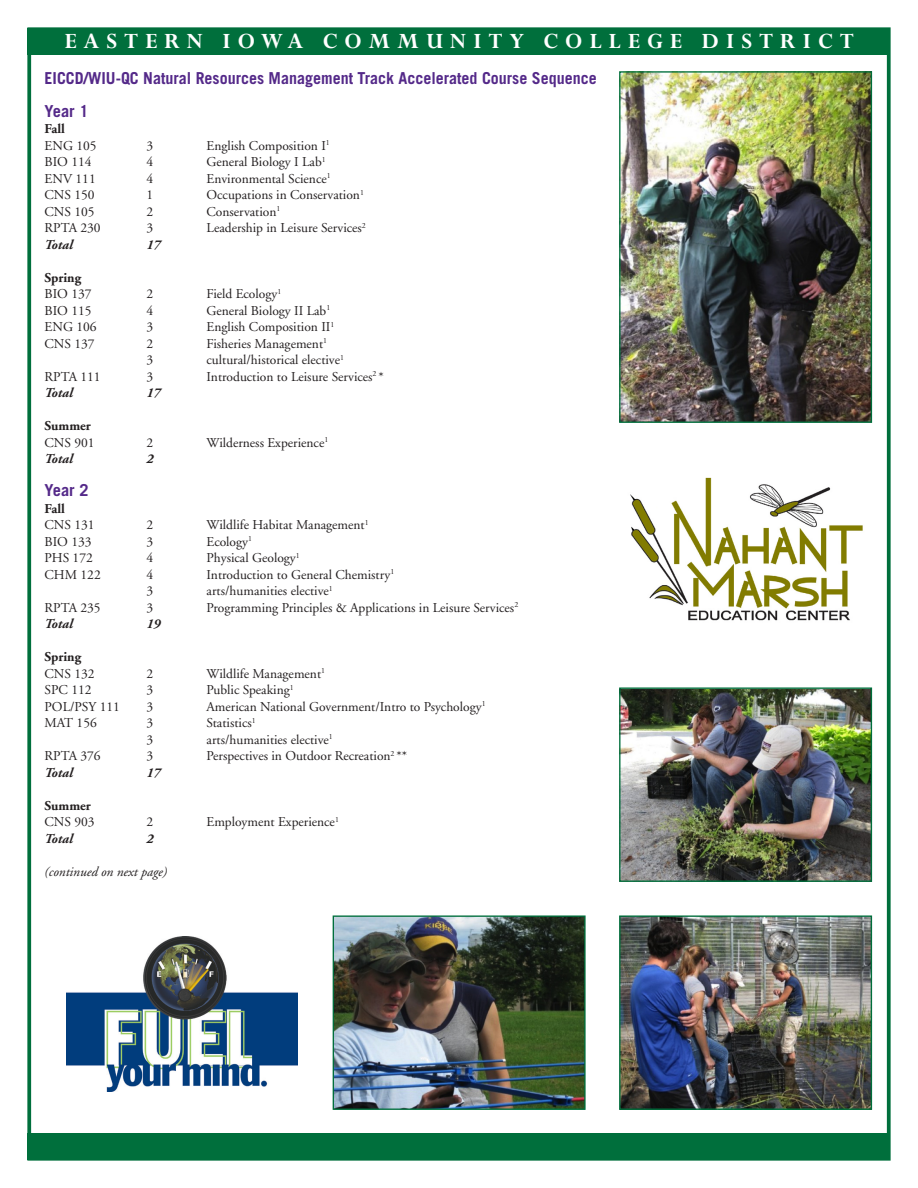
<style>
.page{position:relative;width:918px;height:1188px;background:#fff}
.page>*{position:absolute;margin:0;border:0;box-sizing:border-box;transform-origin:0 0}
.t1{font:700 24px "Perpetua";letter-spacing:.29em;color:#fff}
.heading_sub_b{font:700 16.5px "Trade Gothic";color:#542989}
.unindented_0{font:13.5px "Adobe Garamond";color:#231f20}
.unindented_0-2{font:italic 700 13.5px "Adobe Garamond";color:#231f20}
.unordered_0{font:700 13.5px "Adobe Garamond";color:#231f20}
.unindented_0-3{font:italic 13.5px "Adobe Garamond";color:#231f20}
</style>
<div class="page">
<div style="left:28px;top:1133px;width:862px;height:27px;background:#006f3c"></div>
<img style="left:621px;top:73px;width:249px;height:348px">
<div style="left:619px;top:71px;width:253px;height:352px;border:1px solid #006f3c"></div>
<img style="left:621px;top:917px;width:249px;height:191px">
<div style="left:619px;top:915px;width:253px;height:195px;border:1px solid #006f3c"></div>
<img style="left:335px;top:917px;width:249px;height:191px">
<div style="left:333px;top:915px;width:253px;height:195px;border:1px solid #006f3c"></div>
<img style="left:621px;top:689px;width:249px;height:191px">
<div style="left:619px;top:687px;width:253px;height:195px;border:1px solid #006f3c"></div>
<div style="left:28px;top:28px;width:862px;height:27px;background:#006f3c"></div>
<img style="left:630px;top:477px;width:233px;height:144px">
<img style="left:66px;top:936px;width:231px;height:155px">
<p class="t1" style="left:64px;top:29px;width:791px">EASTERN IOWA COMMUNITY COLLEGE DISTRICT</p>
<p class="heading_sub_b" style="left:45px;top:68px;width:554px">EICCD/WIU-QC Natural Resources Management Track Accelerated Course Sequence</p>
<p class="heading_sub_b" style="left:45px;top:101px;width:46px">Year 1</p>
<p class="unordered_0" style="left:45px;top:121px;width:22px">Fall</p>
<p class="unindented_0" style="left:45px;top:138px;width:54px">ENG 105</p>
<p class="unindented_0" style="left:147px;top:138px;width:8px">3</p>
<p class="unindented_0" style="left:207px;top:138px;width:125px">English Composition I<sup>1</sup></p>
<p class="unindented_0" style="left:45px;top:155px;width:49px">BIO 114</p>
<p class="unindented_0" style="left:147px;top:155px;width:8px">4</p>
<p class="unindented_0" style="left:207px;top:155px;width:121px">General Biology I Lab<sup>1</sup></p>
<p class="unindented_0" style="left:45px;top:171px;width:53px">ENV 111</p>
<p class="unindented_0" style="left:147px;top:171px;width:8px">4</p>
<p class="unindented_0" style="left:207px;top:171px;width:126px">Environmental Science<sup>1</sup></p>
<p class="unindented_0" style="left:45px;top:188px;width:52px">CNS 150</p>
<p class="unindented_0" style="left:147px;top:188px;width:8px">1</p>
<p class="unindented_0" style="left:207px;top:188px;width:159px">Occupations in Conservation<sup>1</sup></p>
<p class="unindented_0" style="left:45px;top:204px;width:52px">CNS 105</p>
<p class="unindented_0" style="left:147px;top:204px;width:8px">2</p>
<p class="unindented_0" style="left:207px;top:204px;width:75px">Conservation<sup>1</sup></p>
<p class="unindented_0" style="left:45px;top:221px;width:58px">RPTA 230</p>
<p class="unindented_0" style="left:147px;top:221px;width:8px">3</p>
<p class="unindented_0" style="left:207px;top:221px;width:161px">Leadership in Leisure Services<sup>2</sup></p>
<p class="unindented_0-2" style="left:45px;top:237px;width:30px">Total</p>
<p class="unindented_0-2" style="left:147px;top:237px;width:16px">17</p>
<p class="unordered_0" style="left:45px;top:270px;width:38px">Spring</p>
<p class="unindented_0" style="left:45px;top:287px;width:49px">BIO 137</p>
<p class="unindented_0" style="left:147px;top:287px;width:8px">2</p>
<p class="unindented_0" style="left:207px;top:287px;width:76px">Field Ecology<sup>1</sup></p>
<p class="unindented_0" style="left:45px;top:303px;width:49px">BIO 115</p>
<p class="unindented_0" style="left:147px;top:303px;width:8px">4</p>
<p class="unindented_0" style="left:207px;top:303px;width:125px">General Biology II Lab<sup>1</sup></p>
<p class="unindented_0" style="left:45px;top:320px;width:54px">ENG 106</p>
<p class="unindented_0" style="left:147px;top:320px;width:8px">3</p>
<p class="unindented_0" style="left:207px;top:320px;width:129px">English Composition II<sup>1</sup></p>
<p class="unindented_0" style="left:45px;top:336px;width:52px">CNS 137</p>
<p class="unindented_0" style="left:147px;top:336px;width:8px">2</p>
<p class="unindented_0" style="left:207px;top:336px;width:122px">Fisheries Management<sup>1</sup></p>
<p class="unindented_0" style="left:147px;top:353px;width:8px">3</p>
<p class="unindented_0" style="left:207px;top:353px;width:139px">cultural/historical elective<sup>1</sup></p>
<p class="unindented_0" style="left:45px;top:369px;width:58px">RPTA 111</p>
<p class="unindented_0" style="left:147px;top:369px;width:8px">3</p>
<p class="unindented_0" style="left:207px;top:369px;width:179px">Introduction to Leisure Services<sup>2</sup> *</p>
<p class="unindented_0-2" style="left:45px;top:385px;width:30px">Total</p>
<p class="unindented_0-2" style="left:147px;top:385px;width:16px">17</p>
<p class="unordered_0" style="left:45px;top:418px;width:48px">Summer</p>
<p class="unindented_0" style="left:45px;top:435px;width:52px">CNS 901</p>
<p class="unindented_0" style="left:147px;top:435px;width:8px">2</p>
<p class="unindented_0" style="left:207px;top:435px;width:123px">Wilderness Experience<sup>1</sup></p>
<p class="unindented_0-2" style="left:45px;top:451px;width:30px">Total</p>
<p class="unindented_0-2" style="left:147px;top:451px;width:9px">2</p>
<p class="heading_sub_b" style="left:45px;top:480px;width:46px">Year 2</p>
<p class="unordered_0" style="left:45px;top:501px;width:22px">Fall</p>
<p class="unindented_0" style="left:45px;top:518px;width:52px">CNS 131</p>
<p class="unindented_0" style="left:147px;top:518px;width:8px">2</p>
<p class="unindented_0" style="left:207px;top:518px;width:164px">Wildlife Habitat Management<sup>1</sup></p>
<p class="unindented_0" style="left:45px;top:534px;width:49px">BIO 133</p>
<p class="unindented_0" style="left:147px;top:534px;width:8px">3</p>
<p class="unindented_0" style="left:207px;top:534px;width:47px">Ecology<sup>1</sup></p>
<p class="unindented_0" style="left:45px;top:551px;width:50px">PHS 172</p>
<p class="unindented_0" style="left:147px;top:551px;width:8px">4</p>
<p class="unindented_0" style="left:207px;top:551px;width:95px">Physical Geology<sup>1</sup></p>
<p class="unindented_0" style="left:45px;top:567px;width:58px">CHM 122</p>
<p class="unindented_0" style="left:147px;top:567px;width:8px">4</p>
<p class="unindented_0" style="left:207px;top:567px;width:189px">Introduction to General Chemistry<sup>1</sup></p>
<p class="unindented_0" style="left:147px;top:584px;width:8px">3</p>
<p class="unindented_0" style="left:207px;top:584px;width:128px">arts/humanities elective<sup>1</sup></p>
<p class="unindented_0" style="left:45px;top:600px;width:58px">RPTA 235</p>
<p class="unindented_0" style="left:147px;top:600px;width:8px">3</p>
<p class="unindented_0" style="left:207px;top:600px;width:313px">Programming Principles &amp; Applications in Leisure Services<sup>2</sup></p>
<p class="unindented_0-2" style="left:45px;top:616px;width:30px">Total</p>
<p class="unindented_0-2" style="left:147px;top:616px;width:16px">19</p>
<p class="unordered_0" style="left:45px;top:649px;width:38px">Spring</p>
<p class="unindented_0" style="left:45px;top:666px;width:52px">CNS 132</p>
<p class="unindented_0" style="left:147px;top:666px;width:8px">2</p>
<p class="unindented_0" style="left:207px;top:666px;width:120px">Wildlife Management<sup>1</sup></p>
<p class="unindented_0" style="left:45px;top:683px;width:49px">SPC 112</p>
<p class="unindented_0" style="left:147px;top:683px;width:8px">3</p>
<p class="unindented_0" style="left:207px;top:683px;width:89px">Public Speaking<sup>1</sup></p>
<p class="unindented_0" style="left:45px;top:699px;width:77px">POL/PSY 111</p>
<p class="unindented_0" style="left:147px;top:699px;width:8px">3</p>
<p class="unindented_0" style="left:207px;top:699px;width:281px">American National Government/Intro to Psychology<sup>1</sup></p>
<p class="unindented_0" style="left:45px;top:716px;width:54px">MAT 156</p>
<p class="unindented_0" style="left:147px;top:716px;width:8px">3</p>
<p class="unindented_0" style="left:207px;top:716px;width:51px">Statistics<sup>1</sup></p>
<p class="unindented_0" style="left:147px;top:732px;width:8px">3</p>
<p class="unindented_0" style="left:207px;top:732px;width:128px">arts/humanities elective<sup>1</sup></p>
<p class="unindented_0" style="left:45px;top:749px;width:58px">RPTA 376</p>
<p class="unindented_0" style="left:147px;top:749px;width:8px">3</p>
<p class="unindented_0" style="left:207px;top:749px;width:202px">Perspectives in Outdoor Recreation<sup>2</sup> **</p>
<p class="unindented_0-2" style="left:45px;top:765px;width:30px">Total</p>
<p class="unindented_0-2" style="left:147px;top:765px;width:16px">17</p>
<p class="unordered_0" style="left:45px;top:798px;width:48px">Summer</p>
<p class="unindented_0" style="left:45px;top:815px;width:52px">CNS 903</p>
<p class="unindented_0" style="left:147px;top:815px;width:8px">2</p>
<p class="unindented_0" style="left:207px;top:815px;width:134px">Employment Experience<sup>1</sup></p>
<p class="unindented_0-2" style="left:45px;top:831px;width:30px">Total</p>
<p class="unindented_0-2" style="left:147px;top:831px;width:9px">2</p>
<p class="unindented_0-3" style="left:45px;top:864px;width:124px">(continued on next page)</p>
</div>
